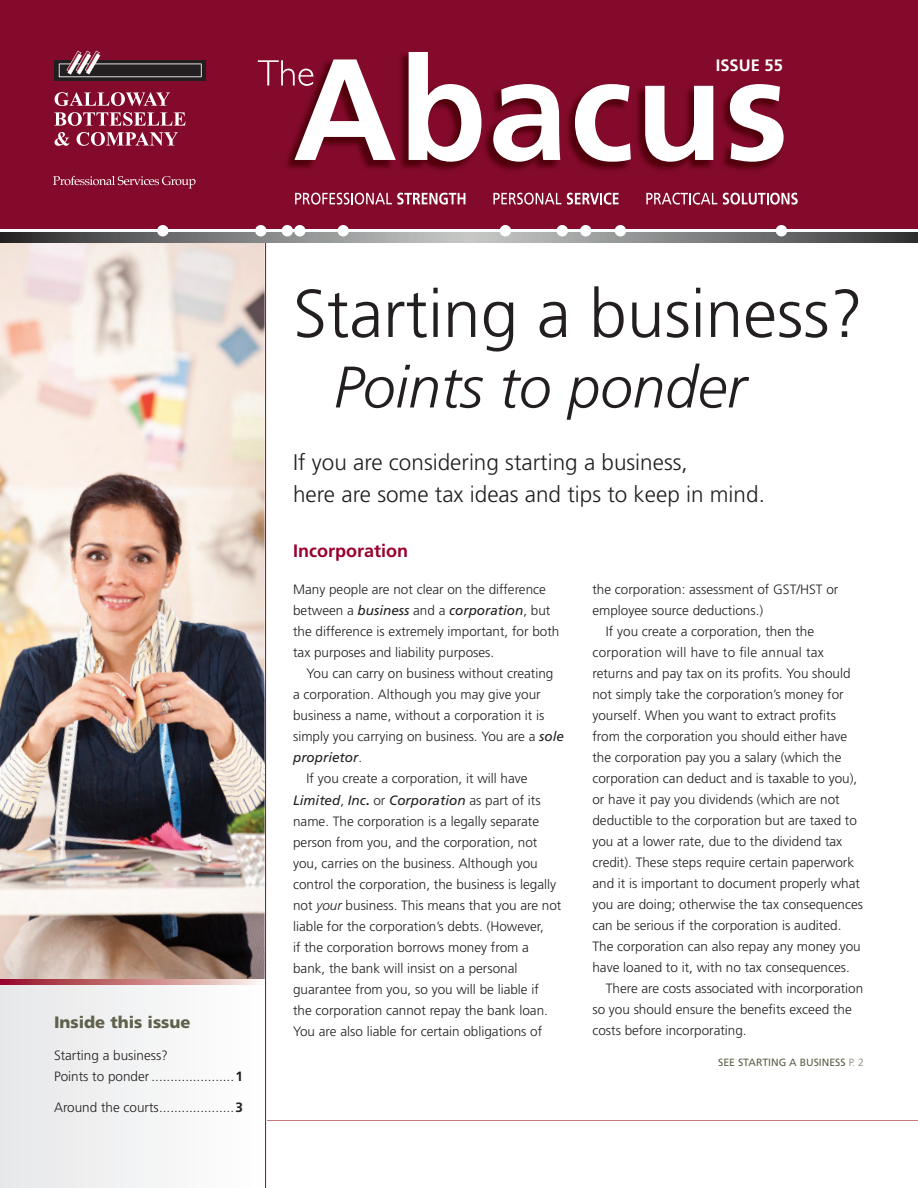
<style>
.page{position:relative;width:918px;height:1188px;background:#fff}
.page>*{position:absolute;margin:0;border:0;box-sizing:border-box;transform-origin:0 0}
.t1{font:300 67.5px "Frutiger";color:#231f20}
.t2{font:italic 300 58.5px "Frutiger";color:#231f20}
.t3{font:300 22.5px/31.5px "Frutiger";color:#231f20}
.t4{font:700 18px "Frutiger";color:#98012d}
.t5{font:900 16.5px "Frutiger";color:#60614b}
.t6{font:700 16.5px "Frutiger";color:#fff}
.t7{font:300 13.5px/21px "Frutiger";color:#231f20}
.t8{font:italic 13.5px "Frutiger";color:#231f20}
.t9{font:300 13.5px "Frutiger";letter-spacing:.02em;color:#231f20}
.t10{font:10.5px "Frutiger";color:#60614b}
.s1{font-weight:700}
.s2{font-weight:400;font-style:italic}
.s3{font-weight:300;font-style:normal}
.s4{font-weight:700;font-style:normal}
.s5{font-style:italic}
.s6{font-weight:300;color:#7f7f69}
</style>
<div class="page">
<hr style="left:0;top:1120px;width:918px;height:1px;background:#c77b7b">
<img style="left:0;top:243px;width:265px;height:737px">
<div style="left:0;top:980px;width:266px;height:208px;background:#f2f3f4"></div>
<svg style="left:0;top:980px;width:265px;height:5px"></svg>
<hr style="left:265px;top:243px;width:1px;height:945px;background:#98012d">
<div style="left:0;top:0;width:918px;height:243px;background:#830a2b"></div>
<svg style="left:54px;top:60px;width:152px;height:21px"></svg>
<svg style="left:59px;top:51px;width:143px;height:26px"></svg>
<svg style="left:55px;top:92px;width:115px;height:14px"></svg>
<svg style="left:54px;top:112px;width:132px;height:14px"></svg>
<svg style="left:55px;top:132px;width:14px;height:14px"></svg>
<svg style="left:77px;top:132px;width:101px;height:14px"></svg>
<svg style="left:53px;top:176px;width:143px;height:13px"></svg>
<svg style="left:295px;top:193px;width:170px;height:12px"></svg>
<svg style="left:493px;top:193px;width:68px;height:12px"></svg>
<svg style="left:567px;top:193px;width:52px;height:12px"></svg>
<svg style="left:646px;top:193px;width:71px;height:12px"></svg>
<svg style="left:723px;top:193px;width:75px;height:12px"></svg>
<img style="left:287px;top:52px;width:486px;height:118px">
<svg style="left:409px;top:52px;width:72px;height:110px"></svg>
<svg style="left:493px;top:84px;width:67px;height:78px"></svg>
<svg style="left:575px;top:84px;width:56px;height:78px"></svg>
<svg style="left:645px;top:86px;width:68px;height:76px"></svg>
<svg style="left:730px;top:84px;width:54px;height:78px"></svg>
<svg style="left:258px;top:59px;width:138px;height:101px"></svg>
<svg style="left:0;top:232px;width:918px;height:10px;background:#7d7e7e"></svg>
<div style="left:255px;top:225px;width:12px;height:11px;background:#fff;border-radius:50%"></div>
<div style="left:157px;top:225px;width:12px;height:11px;background:#fff;border-radius:50%"></div>
<div style="left:500px;top:225px;width:11px;height:11px;background:#fff;border-radius:50%"></div>
<div style="left:337px;top:225px;width:12px;height:11px;background:#fff;border-radius:50%"></div>
<div style="left:282px;top:225px;width:11px;height:11px;background:#fff;border-radius:50%"></div>
<div style="left:294px;top:225px;width:12px;height:11px;background:#fff;border-radius:50%"></div>
<div style="left:557px;top:225px;width:11px;height:11px;background:#fff;border-radius:50%"></div>
<div style="left:580px;top:225px;width:11px;height:11px;background:#fff;border-radius:50%"></div>
<div style="left:615px;top:225px;width:11px;height:11px;background:#fff;border-radius:50%"></div>
<div style="left:776px;top:225px;width:11px;height:11px;background:#fff;border-radius:50%"></div>
<hr style="left:0;top:230px;width:918px;height:2px;background:#fff">
<p class="t6" style="left:716px;top:56px;width:68px">issue 55</p>
<p class="t5" style="left:54px;top:1013px;width:138px">Inside this issue</p>
<p class="t7" style="left:54px;top:1045px;width:190px">Starting a business?<br>Points to ponder ......................<span class="s1">1</span></p>
<p class="t7" style="left:54px;top:1097px;width:190px">Around the courts....................<span class="s1">3</span></p>
<h1 class="t1" style="left:293px;top:275px;width:572px">Starting a business?</h1>
<h2 class="t2" style="left:334px;top:354px;width:414px">Points to ponder</h2>
<h3 class="t3" style="left:293px;top:447px;width:473px">If you are considering starting a business,<br>here are some tax ideas and tips to keep in mind.</h3>
<h3 class="t4" style="left:293px;top:540px;width:117px">Incorporation</h3>
<p class="t7" style="left:293px;top:579px;width:268px">Many people are not clear on the difference between a <span class="s2">business</span> and a <span class="s2">corporation</span>, but the difference is extremely important, for both tax purposes and liability purposes.</p>
<p class="t7" style="left:307px;top:663px;width:248px">You can carry on business without creating</p>
<p class="t7" style="left:293px;top:684px;width:249px">a corporation. Although you may give your</p>
<p class="t7" style="left:293px;top:705px;width:253px">business a name, without a corporation it is</p>
<p class="t7" style="left:293px;top:726px;width:272px">simply you carrying on business. You are a <span class="s2">sole</span></p>
<p class="t8" style="left:293px;top:750px;width:71px">proprietor<span class="s3">.</span></p>
<p class="t7" style="left:307px;top:768px;width:223px">If you create a corporation, it will have</p>
<p class="t8" style="left:293px;top:792px;width:249px">Limited<span class="s3">,</span> Inc<span class="s4">.</span> <span class="s3">or</span> Corporation <span class="s3">as part of its</span></p>
<p class="t7" style="left:293px;top:810px;width:248px">name. The corporation is a legally separate</p>
<p class="t7" style="left:293px;top:831px;width:246px">person from you, and the corporation, not</p>
<p class="t7" style="left:293px;top:852px;width:246px">you, carries on the business. Although you</p>
<p class="t7" style="left:293px;top:873px;width:265px">control the corporation, the business is legally</p>
<p class="t7" style="left:293px;top:894px;width:270px">not <span class="s5">your</span> business. This means that you are not</p>
<p class="t7" style="left:293px;top:915px;width:252px">liable for the corporation’s debts. (However,</p>
<p class="t7" style="left:293px;top:936px;width:237px">if the corporation borrows money from a</p>
<p class="t7" style="left:293px;top:957px;width:226px">bank, the bank will insist on a personal</p>
<p class="t7" style="left:293px;top:978px;width:247px">guarantee from you, so you will be liable if</p>
<p class="t7" style="left:293px;top:999px;width:256px">the corporation cannot repay the bank loan.</p>
<p class="t7" style="left:293px;top:1020px;width:251px">You are also liable for certain obligations of</p>
<p class="t7" style="left:592px;top:579px;width:248px">the corporation: assessment of GST/HST or</p>
<p class="t7" style="left:592px;top:600px;width:172px">employee source deductions.)</p>
<p class="t7" style="left:606px;top:621px;width:210px">If you create a corporation, then the</p>
<p class="t9" style="left:592px;top:645px;width:233px">corporation will have to file annual tax</p>
<p class="t7" style="left:592px;top:663px;width:260px">returns and pay tax on its profits. You should</p>
<p class="t7" style="left:592px;top:684px;width:253px">not simply take the corporation’s money for</p>
<p class="t7" style="left:592px;top:705px;width:245px">yourself. When you want to extract profits</p>
<p class="t7" style="left:592px;top:726px;width:256px">from the corporation you should either have</p>
<p class="t7" style="left:592px;top:747px;width:251px">the corporation pay you a salary (which the</p>
<p class="t7" style="left:592px;top:768px;width:266px">corporation can deduct and is taxable to you),</p>
<p class="t7" style="left:592px;top:789px;width:249px">or have it pay you dividends (which are not</p>
<p class="t7" style="left:592px;top:810px;width:266px">deductible to the corporation but are taxed to</p>
<p class="t7" style="left:592px;top:831px;width:251px">you at a lower rate, due to the dividend tax</p>
<p class="t7" style="left:592px;top:852px;width:263px">credit). These steps require certain paperwork</p>
<p class="t7" style="left:592px;top:873px;width:269px">and it is important to document properly what</p>
<p class="t7" style="left:592px;top:894px;width:272px">you are doing; otherwise the tax consequences</p>
<p class="t7" style="left:592px;top:915px;width:251px">can be serious if the corporation is audited.</p>
<p class="t7" style="left:592px;top:936px;width:270px">The corporation can also repay any money you</p>
<p class="t7" style="left:592px;top:957px;width:259px">have loaned to it, with no tax consequences.</p>
<p class="t7" style="left:606px;top:978px;width:259px">There are costs associated with incorporation</p>
<p class="t7" style="left:592px;top:999px;width:261px">so you should ensure the benefits exceed the</p>
<p class="t7" style="left:592px;top:1020px;width:156px">costs before incorporating.</p>
<p class="t10" style="left:718px;top:1056px;width:147px">SEE STARTING A BUSIN ESS <span class="s6">p. 2</span></p>
</div>
